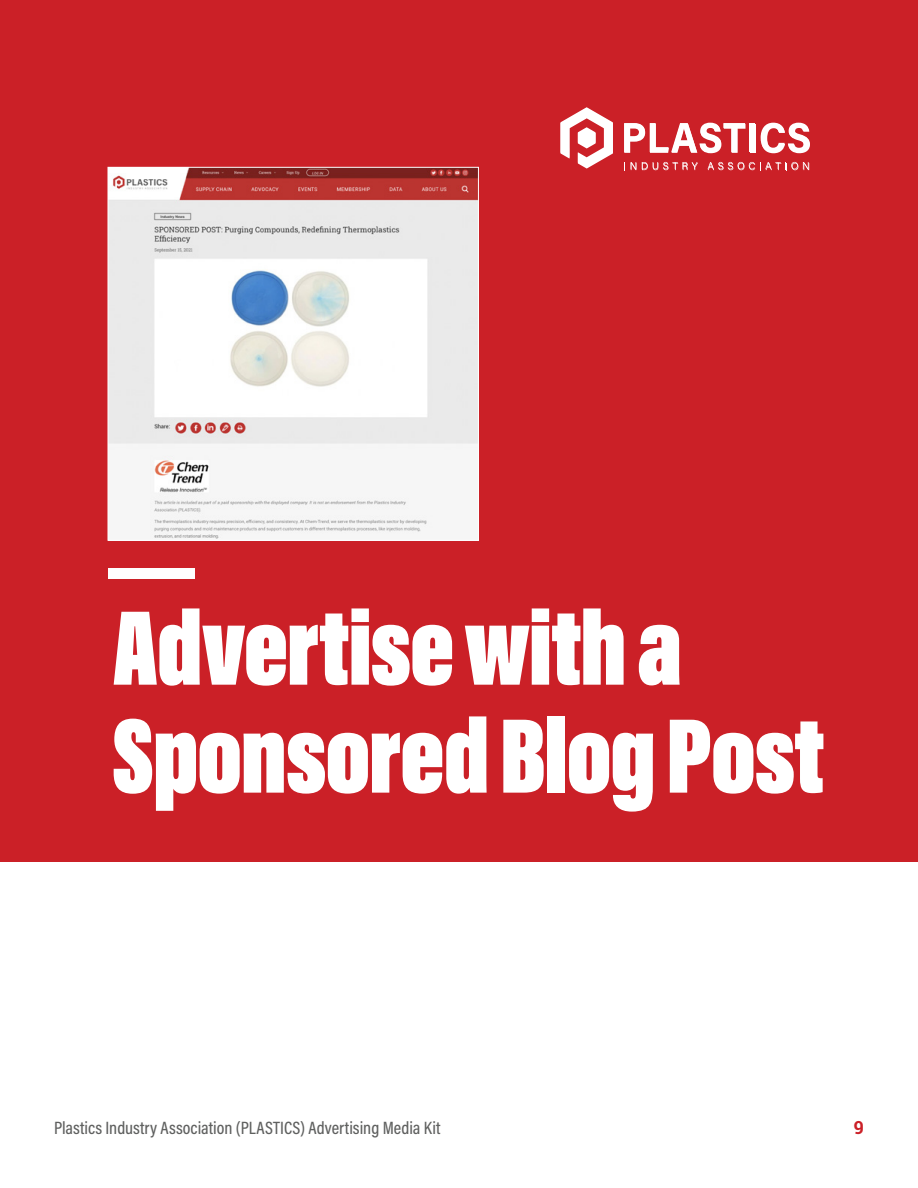
<style>
.page{position:relative;width:918px;height:1188px;background:#fff}
.page>*{position:absolute;margin:0;border:0;box-sizing:border-box;transform-origin:0 0}
.t1{font:900 109.5px/108px "Acumin Pro Extra Cond";letter-spacing:-.015em;color:#fff}
.t2{font:500 18px "Acumin Pro Cond";color:#5f605f}
.t3{font:700 18px "Roboto Slab";color:#cb2027}
</style>
<div class="page">
<div style="left:0;top:0;width:918px;height:862px;background:#cb2027"></div>
<div style="left:749px;top:123px;width:6px;height:29px;background:#fff"></div>
<svg style="left:561px;top:107px;width:52px;height:62px"></svg>
<svg style="left:624px;top:123px;width:121px;height:30px"></svg>
<div style="left:750px;top:124px;width:6px;height:29px;background:#fff"></div>
<svg style="left:761px;top:123px;width:49px;height:30px"></svg>
<svg style="left:631px;top:162px;width:5px;height:8px"></svg>
<svg style="left:642px;top:162px;width:56px;height:8px"></svg>
<svg style="left:708px;top:162px;width:101px;height:8px"></svg>
<div style="left:108px;top:569px;width:87px;height:10px;background:#fff"></div>
<img style="left:110px;top:169px;width:367px;height:370px">
<div style="left:108px;top:167px;width:371px;height:374px;border:1px solid #fff"></div>
<h1 class="t1" style="left:111px;top:593px;width:716px">Advertise with a<br>Sponsored Blog Post</h1>
<p class="t2" style="left:54px;top:1116px;width:388px">Plastics Industry Association (PLASTICS) Advertising Media Kit</p>
<p class="t3" style="left:854px;top:1115px;width:12px">9</p>
</div>
